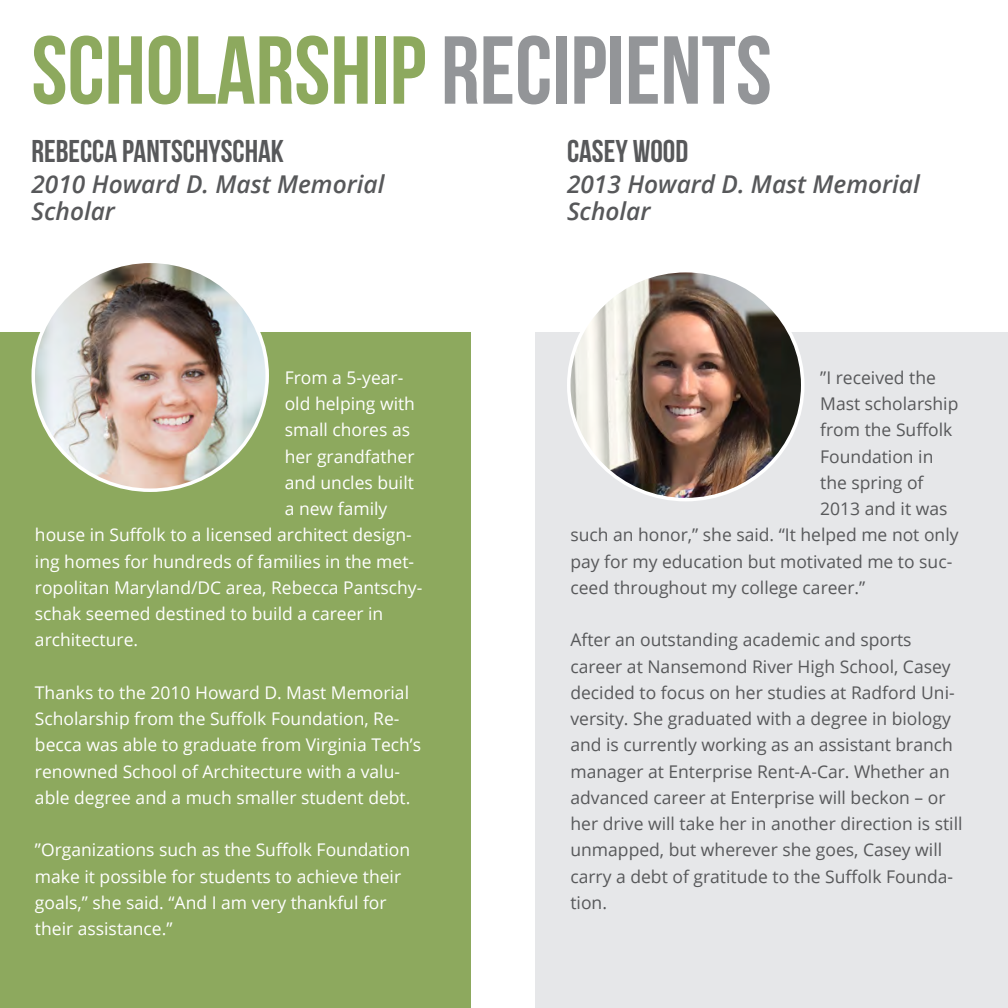
<style>
.page{position:relative;width:1008px;height:1008px;background:#fff}
.page>*{position:absolute;margin:0;border:0;box-sizing:border-box;transform-origin:0 0}
.Header_Dark{font:96.25px "Bebas Neue";color:#8da95e}
.SubMenu{font:31.5px "Bebas Neue";color:#57585a}
.Paragraph_Light{font:italic 600 24.5px/26.2px "Open Sans";color:#57585a}
.Paragraph_Light-2{font:17.5px/26.2px "Open Sans";color:#57585a}
.Paragraph_Light-3{font:17.5px/26.2px "Open Sans";color:#fff}
.s1{color:#939598}
</style>
<div class="page">
<div style="left:0;top:333px;width:471px;height:675px;background:#8da95e"></div>
<div style="left:536px;top:333px;width:472px;height:675px;background:#e6e7e9"></div>
<img style="left:33px;top:265px;width:234px;height:225px">
<img style="left:569px;top:274px;width:234px;height:226px">
<p class="Header_Dark" style="left:32px;top:18px;width:742px">SCHOLARSHIP <span class="s1">RECIPIENTS</span></p>
<p class="SubMenu" style="left:32px;top:134px;width:254px">REBECCA PANTSCHYSCHAK</p>
<p class="Paragraph_Light" style="left:32px;top:171px;width:354px">2010 Howard D. Mast Memorial<br>Scholar</p>
<p class="Paragraph_Light-3" style="left:285px;top:364px;width:120px">From a 5-year-</p>
<p class="Paragraph_Light-3" style="left:285px;top:390px;width:132px">old helping with</p>
<p class="Paragraph_Light-3" style="left:285px;top:416px;width:127px">small chores as</p>
<p class="Paragraph_Light-3" style="left:285px;top:443px;width:131px">her grandfather</p>
<p class="Paragraph_Light-3" style="left:285px;top:469px;width:131px">and uncles built</p>
<p class="Paragraph_Light-3" style="left:285px;top:495px;width:104px">a new family</p>
<p class="Paragraph_Light-3" style="left:35px;top:521px;width:378px">house in Suffolk to a licensed architect design-</p>
<p class="Paragraph_Light-3" style="left:35px;top:548px;width:381px">ing homes for hundreds of families in the met-</p>
<p class="Paragraph_Light-3" style="left:35px;top:574px;width:389px">ropolitan Maryland/DC area, Rebecca Pantschy-</p>
<p class="Paragraph_Light-3" style="left:35px;top:600px;width:350px">schak seemed destined to build a career in</p>
<p class="Paragraph_Light-3" style="left:35px;top:626px;width:105px">architecture.</p>
<p class="Paragraph_Light-3" style="left:35px;top:679px;width:388px">Thanks to the 2010 Howard D. Mast Memorial Scholarship from the Suffolk Foundation, Re&shy;becca was able to graduate from Virginia Tech’s renowned School of Architecture with a valu&shy;able degree and a much smaller student debt.</p>
<p class="Paragraph_Light-3" style="left:35px;top:836px;width:377px">”Organizations such as the Suffolk Foundation make it possible for students to achieve their goals,” she said. “And I am very thankful for their assistance.”</p>
<p class="SubMenu" style="left:567px;top:134px;width:123px">CASEY WOOD</p>
<p class="Paragraph_Light" style="left:567px;top:171px;width:354px">2013 Howard D. Mast Memorial<br>Scholar</p>
<p class="Paragraph_Light-2" style="left:820px;top:364px;width:117px">”I received the</p>
<p class="Paragraph_Light-2" style="left:820px;top:390px;width:140px">Mast scholarship</p>
<p class="Paragraph_Light-2" style="left:820px;top:416px;width:134px">from the Suffolk</p>
<p class="Paragraph_Light-2" style="left:820px;top:443px;width:115px">Foundation in</p>
<p class="Paragraph_Light-2" style="left:820px;top:469px;width:105px">the spring of</p>
<p class="Paragraph_Light-2" style="left:820px;top:495px;width:129px">2013 and it was</p>
<p class="Paragraph_Light-2" style="left:570px;top:521px;width:390px">such an honor,” she said. “It helped me not only</p>
<p class="Paragraph_Light-2" style="left:570px;top:548px;width:383px">pay for my education but motivated me to suc-</p>
<p class="Paragraph_Light-2" style="left:570px;top:574px;width:296px">ceed throughout my college career.”</p>
<p class="Paragraph_Light-2" style="left:570px;top:626px;width:394px">After an outstanding academic and sports career at Nansemond River High School, Casey decided to focus on her studies at Radford Uni&shy;versity. She graduated with a degree in biology and is currently working as an assistant branch manager at Enterprise Rent-A-Car. Whether an advanced career at Enterprise will beckon – or her drive will take her in another direction is still unmapped, but wherever she goes, Casey will carry a debt of gratitude to the Suffolk Founda&shy;tion.</p>
</div>
